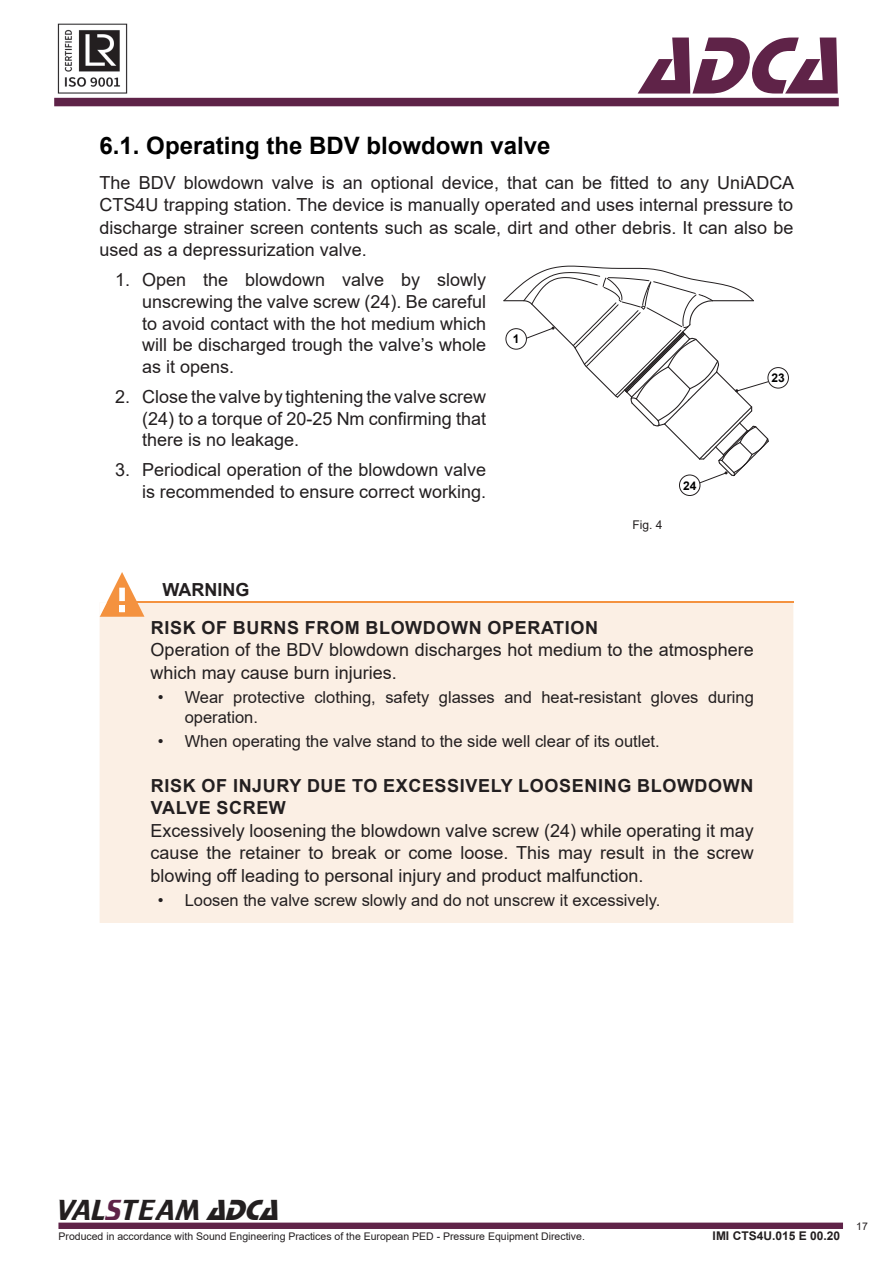
<style>
.page{position:relative;width:893px;height:1263px;background:#fff}
.page>*{position:absolute;margin:0;border:0;box-sizing:border-box;transform-origin:0 0}
.t1{font:italic 84px "Stop D";color:#5f2348}
.t2{font:30px "Trekker";color:#231f20}
.Subtítulo{font:700 24px "Arial";color:#000}
.Texto_Subtítulo{font:18px/21.6px "Arial";color:#231f20;text-align:justify}
.Aviso_Texto{font:18px/22.5px "Arial";color:#231f20}
.Aviso_Título_2{font:700 18px/22.5px "Arial";letter-spacing:.035em;color:#231f20}
.Aviso_Título_1{font:700 18px "Arial";color:#231f20}
.t3{font:16.5px/19.8px "Arial";color:#231f20}
.t4{font:700 12px "Arial";color:#231f20}
.Aviso_Importante_not{font:700 12px "Arial";color:#000}
.Imagem_Legenda{font:12px "Arial";color:#231f20}
.t5{font:10.5px "Arial";color:#231f20}
.s1{color:#5f2348}
.s2{font-family:"Stop D";font-style:italic}
</style>
<div class="page">
<div style="left:58px;top:1222px;width:785px;height:7px;background:#5f2348;border:2px solid #5f2348"></div>
<div style="left:54px;top:98px;width:785px;height:8px;background:#5e2348"></div>
<img style="left:57px;top:23px;width:71px;height:71px">
<div style="left:100px;top:602px;width:693px;height:321px;background:#fbefe4"></div>
<hr style="left:136px;top:601px;width:657px;height:1px;background:#f4923f">
<svg style="left:100px;top:572px;width:44px;height:45px"></svg>
<div style="left:679px;top:475px;width:21px;height:21px;border:1px solid #231f20;border-radius:50%"></div>
<div style="left:768px;top:367px;width:21px;height:21px;border:1px solid #231f20;border-radius:50%"></div>
<svg style="left:503px;top:266px;width:267px;height:218px"></svg>
<div style="left:506px;top:328px;width:21px;height:22px;border:1px solid #231f20;border-radius:50%"></div>
<h1 class="t1" style="left:639px;top:18px;width:227px">ADCA</h1>
<p class="Subtítulo" style="left:100px;top:128px;width:452px">6.1. Operating the BDV blowdown valve</p>
<p class="Texto_Subtítulo" style="left:100px;top:171px;width:696px;line-height:22.5px">The BDV blowdown valve is an optional device, that can be fitted to any UniADCA CTS4U trapping station. The device is manually operated and uses internal pressure to discharge strainer screen contents such as scale, dirt and other debris. It can also be used as a depressurization valve.</p>
<p class="Texto_Subtítulo" style="left:142px;top:269px;width:346px;text-indent:-27px">1. Open the blowdown valve by slowly unscrewing the valve screw (24). Be careful to avoid contact with the hot medium which will be discharged trough the valve’s whole as it opens.</p>
<p class="Texto_Subtítulo" style="left:142px;top:386px;width:346px;text-indent:-27px">2. Close the valve by tightening the valve screw (24) to a torque of 20-25 Nm confirming that there is no leakage.</p>
<p class="Texto_Subtítulo" style="left:115px;top:459px;width:372px;text-align:right">3. Periodical operation of the blowdown valve is recommended to ensure correct working.</p>
<p class="Aviso_Importante_not" style="left:513px;top:331px;width:8px">1</p>
<p class="Aviso_Importante_not" style="left:771px;top:370px;width:15px">23</p>
<p class="Aviso_Importante_not" style="left:683px;top:477px;width:15px">24</p>
<p class="Aviso_Título_1" style="left:162px;top:577px;width:88px">WARNING</p>
<p class="Imagem_Legenda" style="left:632px;top:516px;width:32px">Fig. 4</p>
<p class="Aviso_Título_2" style="left:151px;top:617px;width:449px">RISK OF BURNS FROM BLOWDOWN OPERATION</p>
<p class="Aviso_Texto" style="left:151px;top:639px;width:605px">Operation of the BDV blowdown discharges hot medium to the atmosphere which may cause burn injuries.</p>
<p class="t3" style="left:185px;top:687px;width:571px;text-indent:-27px">• Wear protective clothing, safety glasses and heat-resistant gloves during operation.</p>
<p class="t3" style="left:158px;top:731px;width:504px">• When operating the valve stand to the side well clear of its outlet.</p>
<p class="Aviso_Título_2" style="left:151px;top:774px;width:604px">RISK OF INJURY DUE TO EXCESSIVELY LOOSENING BLOWDOWN<br>VALVE SCREW</p>
<p class="Aviso_Texto" style="left:151px;top:819px;width:605px;text-align:justify">Excessively loosening the blowdown valve screw (24) while operating it may cause the retainer to break or come loose. This may result in the screw blowing off leading to personal injury and product malfunction.</p>
<p class="t3" style="left:158px;top:890px;width:504px">• Loosen the valve screw slowly and do not unscrew it excessively.</p>
<h2 class="t2" style="left:57px;top:1194px;width:232px">VAL<span class="s1">S</span>TEAM <span class="s2">ADCA</span></h2>
<p class="t5" style="left:58px;top:1229px;width:528px">Produced in accordance with Sound Engineering Practices of the European PED - Pressure Equipment Directive.</p>
<p class="t4" style="left:713px;top:1227px;width:129px">IMI CTS4U.015 E 00.20</p>
<p class="t5" style="left:856px;top:1219px;width:13px">17</p>
</div>
